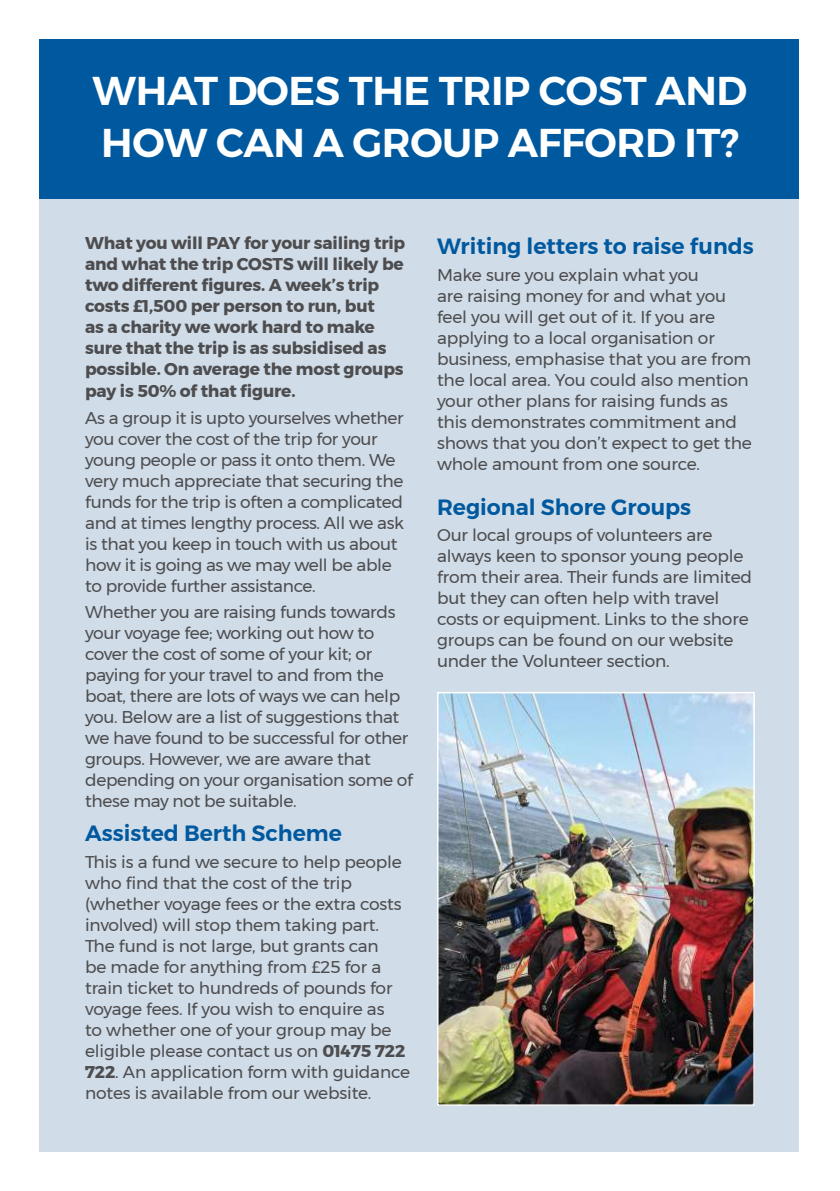
<style>
.page{position:relative;width:840px;height:1191px;background:#fff}
.page>*{position:absolute;margin:0;border:0;box-sizing:border-box;transform-origin:0 0}
.t1{font:600 40px/52px "Montserrat";letter-spacing:-.01em;color:#fff}
.t2{font:600 22px "Montserrat";color:#00599f}
.t3{font:17px/21px "Montserrat";letter-spacing:-.01em;color:#4d4d4f}
.t4{font:700 17px/21.2px "Montserrat";letter-spacing:-.01em;color:#4d4d4f}
.s1{font-weight:700}
</style>
<div class="page">
<div style="left:40px;top:199px;width:758px;height:952px;background:#d0dce7"></div>
<div style="left:40px;top:40px;width:758px;height:159px;background:#00599f"></div>
<img style="left:440px;top:695px;width:311px;height:408px">
<div style="left:437px;top:692px;width:317px;height:414px;border:2px solid #fff"></div>
<h1 class="t1" style="left:92px;top:65px;width:656px">WHAT DOES THE TRIP COST AND<br>HOW CAN A GROUP AFFORD IT?</h1>
<p class="t4" style="left:85px;top:232px;width:321px">What you will PAY for your sailing trip and what the trip COSTS will likely be two different figures. A week’s trip costs £1,500 per person to run, but<br>as a charity we work hard to make sure that the trip is as subsidised as possible. On average the most groups pay is 50% of that figure.</p>
<p class="t3" style="left:85px;top:407px;width:320px">As a group it is upto yourselves whether you cover the cost of the trip for your young people or pass it onto them. We very much appreciate that securing the funds for the trip is often a complicated and at times lengthy process. All we ask is that you keep in touch with us about how it is going as we may well be able to provide further assistance.</p>
<p class="t3" style="left:85px;top:601px;width:329px">Whether you are raising funds towards your voyage fee; working out how to cover the cost of some of your kit; or paying for your travel to and from the boat, there are lots of ways we can help you. Below are a list of suggestions that we have found to be successful for other groups. However, we are aware that depending on your organisation some of these may not be suitable.</p>
<p class="t2" style="left:85px;top:816px;width:258px">Assisted Berth Scheme</p>
<p class="t3" style="left:85px;top:851px;width:326px">This is a fund we secure to help people who find that the cost of the trip (whether voyage fees or the extra costs involved) will stop them taking part.<br>The fund is not large, but grants can<br>be made for anything from £25 for a train ticket to hundreds of pounds for voyage fees. If you wish to enquire as<br>to whether one of your group may be eligible please contact us on <span class="s1">01475 722<br>722</span>. An application form with guidance notes is available from our website.</p>
<p class="t2" style="left:437px;top:229px;width:318px">Writing letters to raise funds</p>
<p class="t3" style="left:437px;top:264px;width:316px">Make sure you explain what you<br>are raising money for and what you feel you will get out of it. If you are applying to a local organisation or business, emphasise that you are from the local area. You could also mention your other plans for raising funds as this demonstrates commitment and shows that you don’t expect to get the whole amount from one source.</p>
<p class="t2" style="left:437px;top:489px;width:255px">Regional Shore Groups</p>
<p class="t3" style="left:437px;top:524px;width:316px">Our local groups of volunteers are always keen to sponsor young people from their area. Their funds are limited but they can often help with travel costs or equipment. Links to the shore groups can be found on our website under the Volunteer section.</p>
</div>
